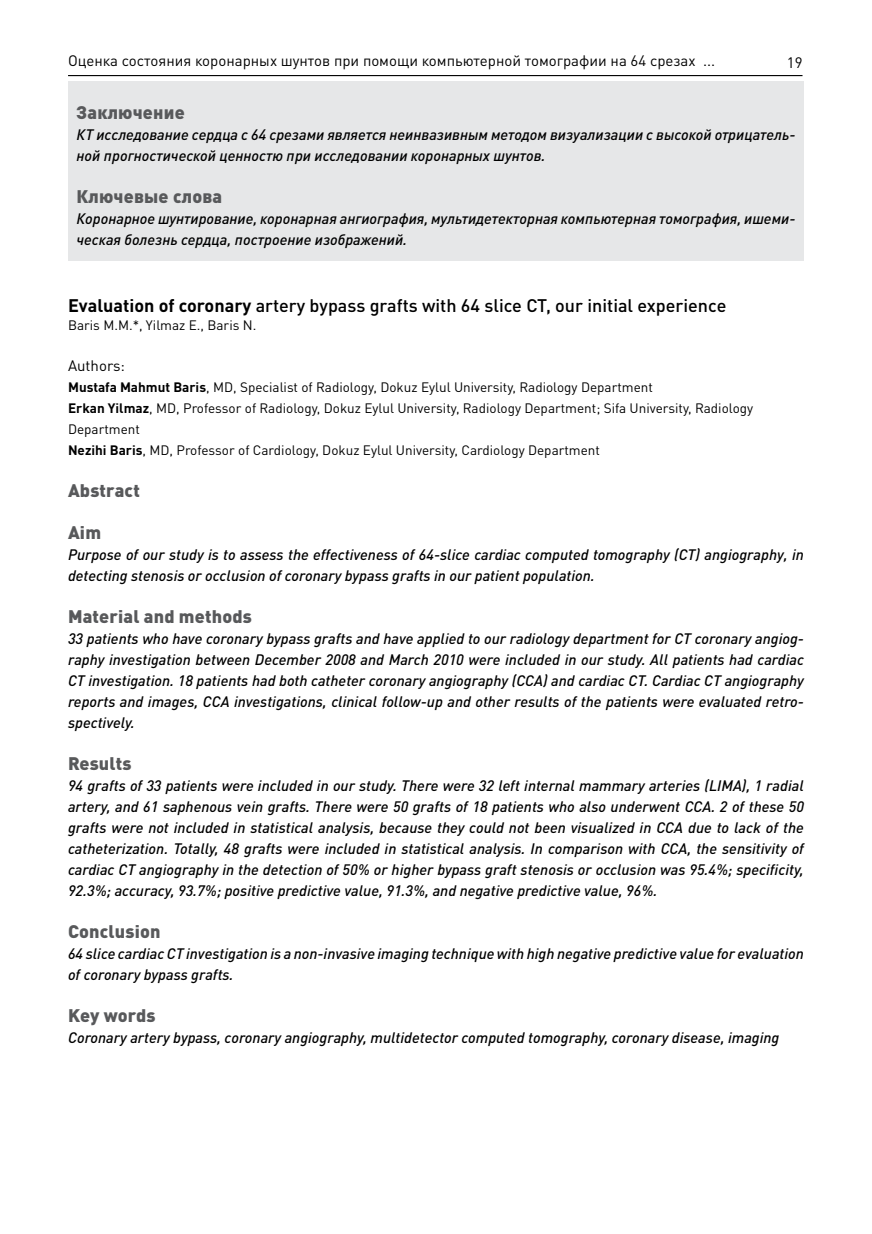
<style>
.page{position:relative;width:872px;height:1234px;background:#fff}
.page>*{position:absolute;margin:0;border:0;box-sizing:border-box;transform-origin:0 0}
.t1{font:900 18px "DIN Pro";letter-spacing:.01em;color:#58595b}
.t2{font:500 18px "DIN Pro";color:#000}
.t3{font:italic 500 15px/21px "DIN Pro";color:#000}
.t4{font:15px "DIN Pro";color:#000}
.t5{font:13.5px/21px "DIN Pro";color:#000}
.s1{font-weight:700}
</style>
<div class="page">
<hr style="left:68px;top:75px;width:734px;height:1px;background:#000">
<div style="left:68px;top:81px;width:736px;height:179px;background:#e6e7e8"></div>
<p class="t4" style="left:68px;top:48px;width:648px">Оценка состояния коронарных шунтов при помощи компьютерной томографии на 64 срезах ...</p>
<p class="t4" style="left:787px;top:51px;width:17px">19</p>
<p class="t1" style="left:77px;top:97px;width:110px">Заключение</p>
<p class="t3" style="left:77px;top:122px;width:720px">КТ исследование сердца с 64 срезами является неинвазивным методом визуализации с высокой отрицатель&shy;ной прогностической ценностю при исследовании коронарных шунтов.</p>
<p class="t1" style="left:77px;top:181px;width:147px">Ключевые слова</p>
<p class="t3" style="left:77px;top:206px;width:720px">Коронарное шунтирование, коронарная ангиография, мультидетекторная компьютерная томография, ишеми&shy;ческая болезнь сердца, построение изображений.</p>
<p class="t2" style="left:68px;top:290px;width:660px"><span class="s1">Evaluation of coronary</span> artery bypass grafts with 64 slice CT, our initial experience</p>
<p class="t5" style="left:68px;top:313px;width:190px">Baris M.M.*, Yilmaz E., Baris N.</p>
<p class="t4" style="left:68px;top:353px;width:59px">Authors:</p>
<p class="t5" style="left:68px;top:375px;width:686px"><span class="s1">Mustafa Mahmut Baris</span>, MD, Specialist of Radiology, Dokuz Eylul University, Radiology Department<br><span class="s1">Erkan Yilmaz</span>, MD, Professor of Radiology, Dokuz Eylul University, Radiology Department; Sifa University, Radiology Department<br><span class="s1">Nezihi Baris</span>, MD, Professor of Cardiology, Dokuz Eylul University, Cardiology Department</p>
<p class="t1" style="left:68px;top:475px;width:73px">Abstract</p>
<p class="t1" style="left:68px;top:517px;width:35px">Aim</p>
<p class="t3" style="left:68px;top:542px;width:737px">Purpose of our study is to assess the effectiveness of 64-slice cardiac computed tomography (CT) angiography, in detecting stenosis or occlusion of coronary bypass grafts in our patient population.</p>
<p class="t1" style="left:68px;top:601px;width:185px">Material and methods</p>
<p class="t3" style="left:68px;top:626px;width:737px;text-align:justify">33 patients who have coronary bypass grafts and have applied to our radiology department for CT coronary angiog&shy;raphy investigation between December 2008 and March 2010 were included in our study. All patients had cardiac CT investigation. 18 patients had both catheter coronary angiography (CCA) and cardiac CT. Cardiac CT angiography reports and images, CCA investigations, clinical follow-up and other results of the patients were evaluated retro&shy;spectively.</p>
<p class="t1" style="left:68px;top:748px;width:65px">Results</p>
<p class="t3" style="left:68px;top:773px;width:737px;text-align:justify">94 grafts of 33 patients were included in our study. There were 32 left internal mammary arteries (LIMA), 1 radial artery, and 61 saphenous vein grafts. There were 50 grafts of 18 patients who also underwent CCA. 2 of these 50 grafts were not included in statistical analysis, because they could not been visualized in CCA due to lack of the catheterization. Totally, 48 grafts were included in statistical analysis. In comparison with CCA, the sensitivity of cardiac CT angiography in the detection of 50% or higher bypass graft stenosis or occlusion was 95.4%; specificity, 92.3%; accuracy, 93.7%; positive predictive value, 91.3%, and negative predictive value, 96%.</p>
<p class="t1" style="left:68px;top:916px;width:94px">Conclusion</p>
<p class="t3" style="left:68px;top:941px;width:737px">64 slice cardiac CT investigation is a non-invasive imaging technique with high negative predictive value for evaluation of coronary bypass grafts.</p>
<p class="t1" style="left:68px;top:1000px;width:89px">Key words</p>
<p class="t3" style="left:68px;top:1025px;width:713px">Coronary artery bypass, coronary angiography, multidetector computed tomography, coronary disease, imaging</p>
</div>
